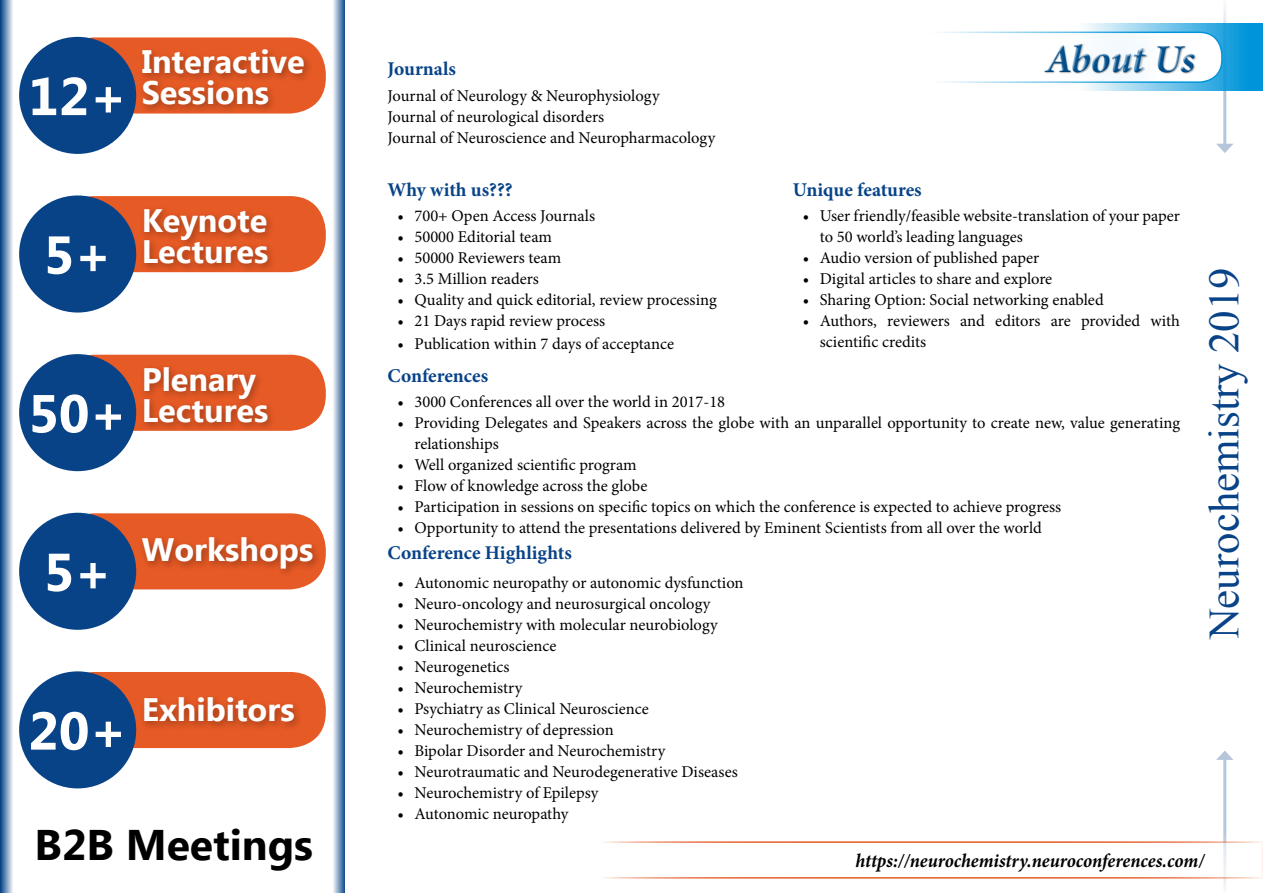
<style>
.page{position:relative;width:1263px;height:893px;background:#fff}
.page>*{position:absolute;margin:0;border:0;box-sizing:border-box;transform-origin:0 0}
.t1{font:700 53.25px "Ebrima";color:#fff}
.t2{font:42.75px "Times New Roman";color:#084388}
.t3{font:700 42.75px "Ebrima";color:#000}
.t4{font:italic 700 40.05px "Minion Pro";letter-spacing:-.01em;color:#00508f}
.t5{font:700 32.4px/30.9px "Ebrima";color:#fff}
.t6{font:700 19.5px "Minion Pro";color:#084388}
.t7{font:italic 700 19.5px "Minion Pro";letter-spacing:-.005em;color:#000;scale:.95 1}
.t8{font:16.5px/21px "Minion Pro";color:#000}
</style>
<div class="page">
<div style="left:58px;top:37px;width:268px;height:77px;background:#e65a25;border-radius:36px"></div>
<div style="left:19px;top:37px;width:117px;height:117px;background:#084388;border-radius:50%"></div>
<div style="left:138px;top:45px;width:176px;height:69px;background:#000;opacity:.3"></div>
<div style="left:58px;top:196px;width:268px;height:76px;background:#e65a25;border-radius:36px"></div>
<div style="left:19px;top:195px;width:117px;height:118px;background:#084388;border-radius:50%"></div>
<div style="left:140px;top:205px;width:137px;height:68px;background:#000;opacity:.3"></div>
<div style="left:58px;top:355px;width:268px;height:76px;background:#e65a25;border-radius:36px"></div>
<div style="left:19px;top:354px;width:117px;height:117px;background:#084388;border-radius:50%"></div>
<div style="left:140px;top:362px;width:137px;height:70px;background:#000;opacity:.3"></div>
<div style="left:58px;top:513px;width:268px;height:76px;background:#e65a25;border-radius:36px"></div>
<div style="left:19px;top:513px;width:117px;height:117px;background:#084388;border-radius:50%"></div>
<div style="left:138px;top:533px;width:184px;height:46px;background:#000;opacity:.3"></div>
<div style="left:58px;top:672px;width:268px;height:76px;background:#e65a25;border-radius:36px"></div>
<div style="left:19px;top:671px;width:117px;height:117px;background:#084388;border-radius:50%"></div>
<div style="left:140px;top:693px;width:164px;height:38px;background:#000;opacity:.3"></div>
<svg style="left:0;top:0;width:13px;height:893px;background:#7a99be"></svg>
<svg style="left:333px;top:0;width:12px;height:893px;background:#8da8c8"></svg>
<hr style="left:1223px;top:757px;width:3px;height:136px;background:#084388">
<svg style="left:1216px;top:750px;width:17px;height:10px"></svg>
<hr style="left:1223px;top:0;width:3px;height:146px;background:#084388">
<svg style="left:1216px;top:144px;width:17px;height:9px"></svg>
<svg style="left:1057px;top:23px;width:206px;height:68px;background:#52b6e5"></svg>
<div style="left:894px;top:32px;width:328px;height:50px;background:#fff;border-radius:22px"></div>
<div style="left:893px;top:32px;width:329px;height:51px;border:2px solid #0095da;border-radius:22px"></div>
<div style="left:1043px;top:43px;width:153px;height:31px;background:#000;opacity:.35"></div>
<div style="left:597px;top:841px;width:666px;height:38px;background:#fff;border:2px solid #e65a25"></div>
<h1 class="t1" style="left:28px;top:57px;width:100px">12+</h1>
<h3 class="t5" style="left:142px;top:48px;width:165px">Interactive<br>Sessions</h3>
<h1 class="t1" style="left:44px;top:215px;width:70px">5+</h1>
<h3 class="t5" style="left:142px;top:207px;width:128px">Keynote<br>Lectures</h3>
<h1 class="t1" style="left:28px;top:374px;width:100px">50+</h1>
<h3 class="t5" style="left:142px;top:365px;width:128px">Plenary<br>Lectures</h3>
<h1 class="t1" style="left:44px;top:532px;width:70px">5+</h1>
<h3 class="t5" style="left:142px;top:536px;width:173px">Workshops</h3>
<h1 class="t1" style="left:28px;top:691px;width:100px">20+</h1>
<h3 class="t5" style="left:142px;top:696px;width:154px">Exhibitors</h3>
<h2 class="t3" style="left:35px;top:813px;width:280px">B2B Meetings</h2>
<p class="t6" style="left:387px;top:55px;width:70px">Journals</p>
<p class="t8" style="left:387px;top:85px;width:329px">Journal of Neurology &amp; Neurophysiology<br>Journal of neurological disorders<br>Journal of Neuroscience and Neuropharmacology</p>
<p class="t6" style="left:387px;top:176px;width:127px">Why with us???</p>
<p class="t8" style="left:397px;top:206px;width:199px">• 700+ Open Access Journals</p>
<p class="t8" style="left:397px;top:227px;width:156px">• 50000 Editorial team</p>
<p class="t8" style="left:397px;top:248px;width:165px">• 50000 Reviewers team</p>
<p class="t8" style="left:397px;top:269px;width:143px">• 3.5 Million readers</p>
<p class="t8" style="left:397px;top:290px;width:321px">• Quality and quick editorial, review processing</p>
<p class="t8" style="left:397px;top:311px;width:209px">• 21 Days rapid review process</p>
<p class="t8" style="left:397px;top:333px;width:278px">• Publication within 7 days of acceptance</p>
<h3 class="t4" style="left:1045px;top:30px;width:151px">About Us</h3>
<p class="t6" style="left:793px;top:176px;width:130px">Unique features</p>
<p class="t8" style="left:820px;top:206px;width:362px;text-indent:-17px">• User friendly/feasible website-translation of your paper to 50 world’s leading languages</p>
<p class="t8" style="left:803px;top:248px;width:238px">• Audio version of published paper</p>
<p class="t8" style="left:803px;top:269px;width:251px">• Digital articles to share and explore</p>
<p class="t8" style="left:803px;top:290px;width:302px">• Sharing Option: Social networking enabled</p>
<p class="t8" style="left:820px;top:311px;width:362px;text-indent:-17px">• Authors, reviewers and editors are provided with scientific credits</p>
<p class="t6" style="left:387px;top:362px;width:102px">Conferences</p>
<p class="t8" style="left:397px;top:391px;width:329px">• 3000 Conferences all over the world in 2017-18</p>
<p class="t8" style="left:414px;top:412px;width:767px;text-indent:-17px">• Providing Delegates and Speakers across the globe with an unparallel opportunity to create new, value generating relationships</p>
<p class="t8" style="left:397px;top:454px;width:241px">• Well organized scientific program</p>
<p class="t8" style="left:397px;top:475px;width:251px">• Flow of knowledge across the globe</p>
<p class="t8" style="left:397px;top:496px;width:665px">• Participation in sessions on specific topics on which the conference is expected to achieve progress</p>
<p class="t8" style="left:397px;top:517px;width:646px">• Opportunity to attend the presentations delivered by Eminent Scientists from all over the world</p>
<p class="t6" style="left:387px;top:539px;width:186px">Conference Highlights</p>
<p class="t8" style="left:397px;top:572px;width:348px">• Autonomic neuropathy or autonomic dysfunction</p>
<p class="t8" style="left:397px;top:593px;width:314px">• Neuro-oncology and neurosurgical oncology</p>
<p class="t8" style="left:397px;top:614px;width:322px">• Neurochemistry with molecular neurobiology</p>
<p class="t8" style="left:397px;top:635px;width:160px">• Clinical neuroscience</p>
<p class="t8" style="left:397px;top:656px;width:114px">• Neurogenetics</p>
<p class="t8" style="left:397px;top:677px;width:126px">• Neurochemistry</p>
<p class="t8" style="left:397px;top:698px;width:253px">• Psychiatry as Clinical Neuroscience</p>
<p class="t8" style="left:397px;top:719px;width:218px">• Neurochemistry of depression</p>
<p class="t8" style="left:397px;top:740px;width:269px">• Bipolar Disorder and Neurochemistry</p>
<p class="t8" style="left:397px;top:761px;width:342px">• Neurotraumatic and Neurodegenerative Diseases</p>
<p class="t8" style="left:397px;top:782px;width:202px">• Neurochemistry of Epilepsy</p>
<p class="t8" style="left:397px;top:803px;width:172px">• Autonomic neuropathy</p>
<h2 class="t2" style="left:1195px;top:639px;width:373px;rotate:-90deg">Neurochemistry 2019</h2>
<p class="t7" style="left:855px;top:847px;width:369px">https://neurochemistry.neuroconferences.com/</p>
</div>
